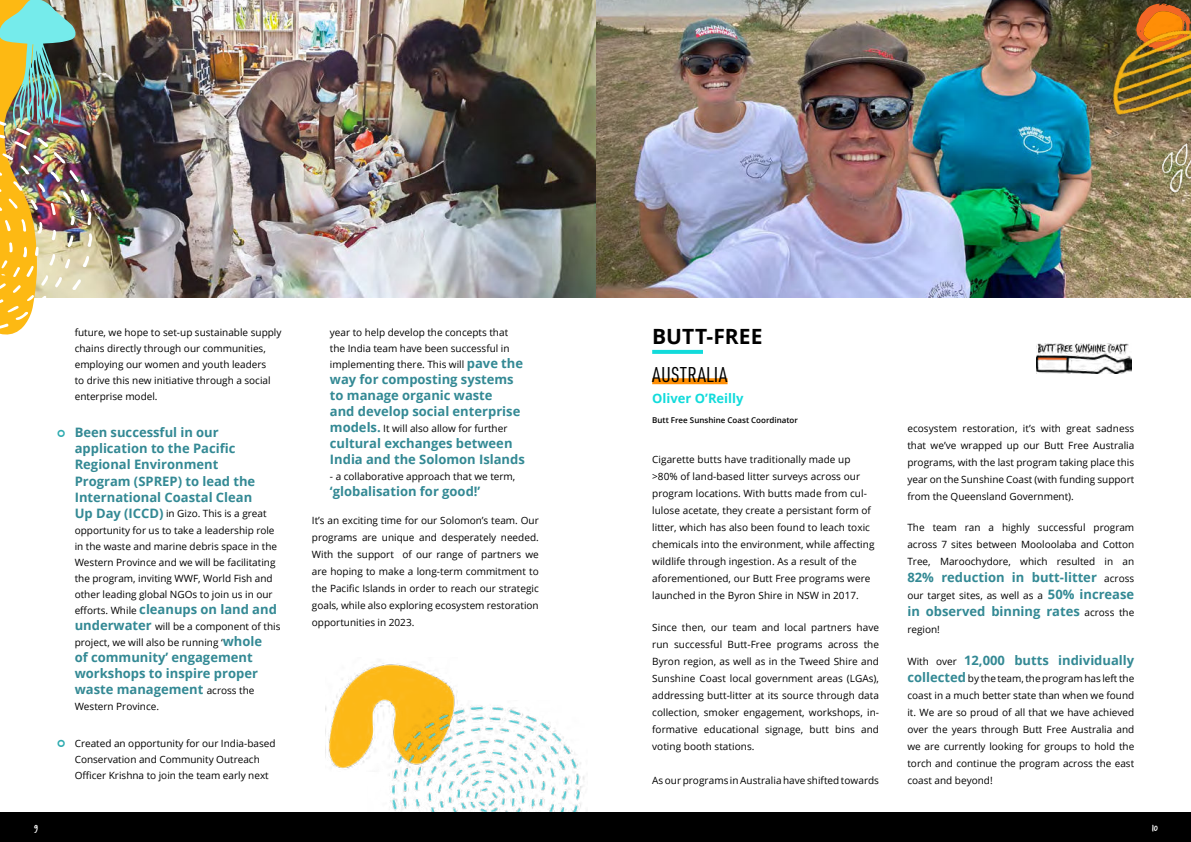
<style>
.page{position:relative;width:1191px;height:842px;background:#fff}
.page>*{position:absolute;margin:0;border:0;box-sizing:border-box;transform-origin:0 0}
.t1{font:700 21px "Open Sans";color:#000}
.t2{font:21px "URWDIN Cond";letter-spacing:.01em;color:#000}
.t3{font:700 13px/16px "Open Sans";color:#338994}
.t4{font:700 13px "Open Sans";color:#12dbdb}
.t5{font:11px "Trash Hand";color:#fff}
.t6{font:10px/17px "Open Sans";color:#000}
.t7{font:600 8px "Open Sans";color:#000}
.s1{font-weight:700;font-size:13px;color:#338994}
.s2{font-weight:400;font-size:10px;color:#000}
</style>
<div class="page">
<img style="left:326px;top:663px;width:131px;height:107px">
<img style="left:595px;top:0;width:596px;height:298px">
<img style="left:109px;top:0;width:486px;height:298px">
<img style="left:367px;top:700px;width:218px;height:112px">
<svg style="left:652px;top:350px;width:51px;height:4px"></svg>
<div style="left:652px;top:378px;width:75px;height:6px;background:#ff8f05"></div>
<img style="left:0;top:0;width:109px;height:335px">
<img style="left:1047px;top:0;width:144px;height:184px">
<img style="left:1105px;top:92px;width:86px;height:149px">
<img style="left:1036px;top:343px;width:95px;height:31px">
<div style="left:595px;top:812px;width:596px;height:30px;background:#000"></div>
<div style="left:0;top:812px;width:595px;height:30px;background:#000"></div>
<p class="t6" style="left:75px;top:325px;width:208px;line-height:16px">future, we hope to set-up sustainable supply chains directly through our communities, employing our women and youth leaders<br>to drive this new initiative through a social enterprise model.</p>
<h2 class="t3" style="left:75px;top:426px;width:182px">Been successful in our application to the Pacific<br>Regional Environment<br>Program (SPREP) to lead the<br>International Coastal Clean</h2>
<p class="t6" style="left:75px;top:507px;width:204px;line-height:16px"><span class="s1">Up Day (ICCD)</span> in Gizo. This is a great opportunity for us to take a leadership role in the waste and marine debris space in the Western Province and we will be facilitating the program, inviting WWF, World Fish and other leading global NGOs to join us in our</p>
<h2 class="t3" style="left:75px;top:602px;width:204px"><span class="s2">efforts. While</span> cleanups on land and</h2>
<p class="t6" style="left:75px;top:619px;width:207px;line-height:16px"><span class="s1">underwater</span> will be a component of this project, we will also be running ‘<span class="s1">whole</span></p>
<h2 class="t3" style="left:75px;top:650px;width:185px">of community’ engagement workshops to inspire proper waste management <span class="s2">across the</span></h2>
<p class="t6" style="left:75px;top:698px;width:86px">Western Province.</p>
<p class="t6" style="left:75px;top:736px;width:202px;line-height:16px">Created an opportunity for our India-based<br>Conservation and Community Outreach<br>Officer Krishna to join the team early next</p>
<p class="t6" style="left:330px;top:325px;width:195px;line-height:16px">year to help develop the concepts that the India team have been successful in implementing there. This will <span class="s1">pave the</span></p>
<h2 class="t3" style="left:330px;top:372px;width:192px">way for composting systems to manage organic waste and develop social enterprise</h2>
<p class="t6" style="left:330px;top:421px;width:179px"><span class="s1">models.</span> It will also allow for further</p>
<h2 class="t3" style="left:330px;top:436px;width:196px">cultural exchanges between<br>India and the Solomon Islands</h2>
<p class="t6" style="left:330px;top:469px;width:187px">- a collaborative approach that we term,</p>
<h2 class="t3" style="left:330px;top:484px;width:152px">‘globalisation for good!’</h2>
<p class="t6" style="left:312px;top:513px;width:228px;text-align:justify">It’s an exciting time for our Solomon’s team. Our programs are unique and desperately needed.<br>With the support of our range of partners we are hoping to make a long-term commitment to the Pacific Islands in order to reach our strategic goals, while also exploring ecosystem restoration opportunities in 2023.</p>
<h1 class="t1" style="left:652px;top:328px;width:112px">BUTT-FREE</h1>
<h1 class="t2" style="left:652px;top:363px;width:77px">AUSTRALIA</h1>
<h2 class="t4" style="left:652px;top:393px;width:93px">Oliver O’Reilly</h2>
<p class="t7" style="left:652px;top:415px;width:147px">Butt Free Sunshine Coast Coordinator</p>
<p class="t6" style="left:652px;top:452px;width:224px">Cigarette butts have traditionally made up &gt;80% of land-based litter surveys across our program locations. With butts made from cul&shy;lulose acetate, they create a persistant form of litter, which has also been found to leach toxic chemicals into the environment, while affecting wildlife through ingestion. As a result of the aforementioned, our Butt Free programs were launched in the Byron Shire in NSW in 2017.</p>
<p class="t6" style="left:652px;top:620px;width:228px;text-align:justify">Since then, our team and local partners have run successful Butt-Free programs across the Byron region, as well as in the Tweed Shire and Sunshine Coast local government areas (LGAs), addressing butt-litter at its source through data collection, smoker engagement, workshops, in&shy;formative educational signage, butt bins and voting booth stations.</p>
<p class="t6" style="left:652px;top:773px;width:228px">As our programs in Australia have shifted towards</p>
<p class="t6" style="left:907px;top:421px;width:228px;text-align:justify">ecosystem restoration, it’s with great sadness that we’ve wrapped up our Butt Free Australia programs, with the last program taking place this year on the Sunshine Coast (with funding support from the Queensland Government).</p>
<p class="t6" style="left:907px;top:520px;width:228px;text-align:justify">The team ran a highly successful program across 7 sites between Mooloolaba and Cotton Tree, Maroochydore, which resulted in an</p>
<h2 class="t3" style="left:907px;top:571px;width:228px">82% reduction in butt-litter <span class="s2">across</span></h2>
<p class="t6" style="left:907px;top:588px;width:228px">our target sites, as well as a <span class="s1">50% increase</span></p>
<h2 class="t3" style="left:907px;top:605px;width:228px">in observed binning rates <span class="s2">across the</span></h2>
<p class="t6" style="left:907px;top:622px;width:34px">region!</p>
<h2 class="t3" style="left:907px;top:653px;width:228px"><span class="s2">With over</span> 12,000 butts individually</h2>
<p class="t6" style="left:907px;top:670px;width:228px;text-align:justify"><span class="s1">collected</span> by the team, the program has left the coast in a much better state than when we found it. We are so proud of all that we have achieved over the years through Butt Free Australia and we are currently looking for groups to hold the torch and continue the program across the east coast and beyond!</p>
<p class="t5" style="left:34px;top:823px;width:5px">9</p>
<p class="t5" style="left:1151px;top:823px;width:7px">10</p>
</div>
